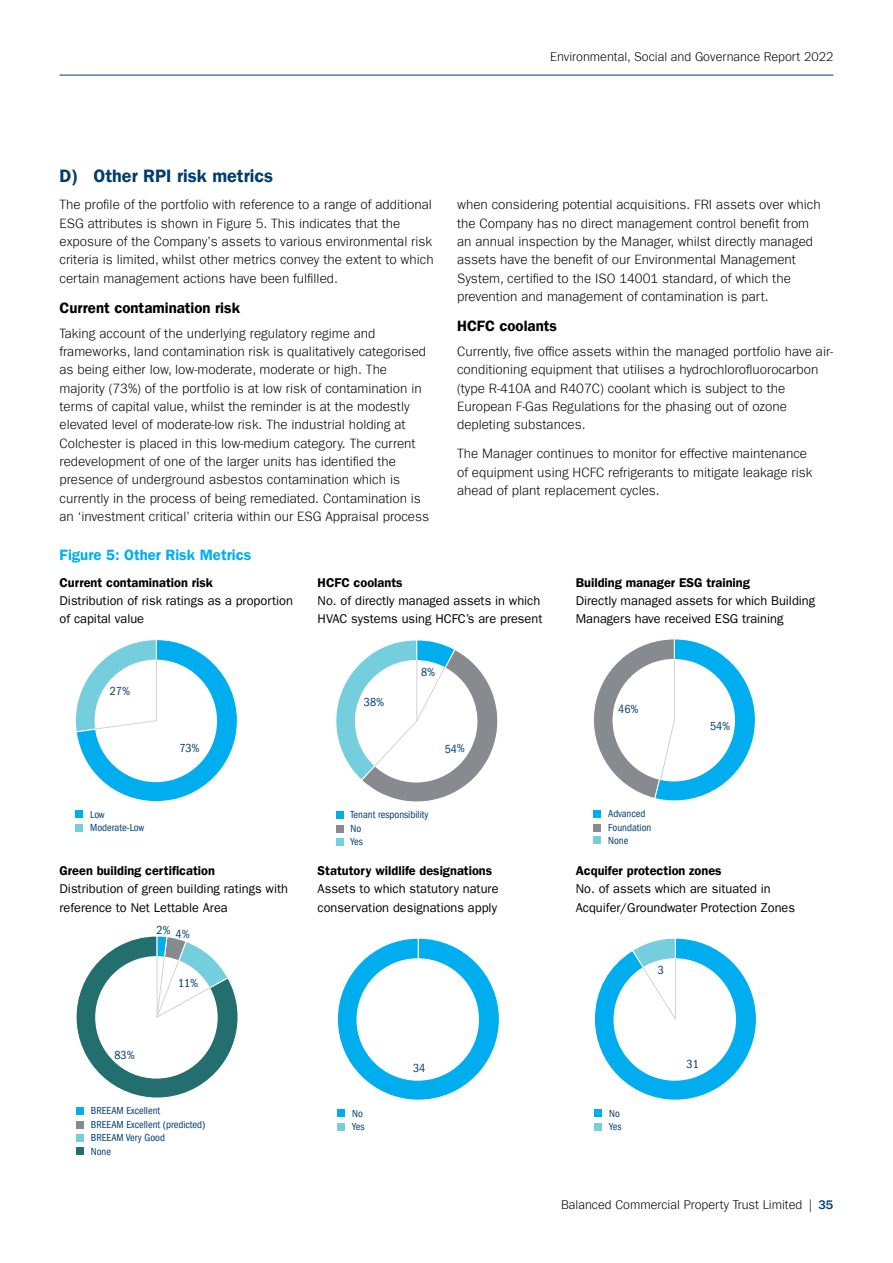
<style>
.page{position:relative;width:893px;height:1263px;background:#fff}
.page>*{position:absolute;margin:0;border:0;box-sizing:border-box;transform-origin:0 0}
.Subhead{font:18px "ITC Frank Gofor Ameriprise Dm";color:#003d6d}
.Heading_2{font:15px "ITC Frank Gofor Ameriprise Dm";color:#000}
.Heading_2-2{font:15px "ITC Frank Gofor Ameriprise Dm";color:#00aeef}
.Main_Text{font:300 13.5px/18.3px "ITC Frank Gofor Ameriprise";color:#000}
.Chart_title{font:12.75px/18.3px "ITC Frank Gofor Ameriprise";color:#000}
.Chart_title-2{font:12.75px "ITC Frank Gofor Ameriprise Dm";color:#000}
.t1{font:300 12.75px "ITC Frank Gofor Ameriprise";color:#000}
.t2{font:condensed 12px "ITC Frank Gofor Ameriprise";color:#003d6d}
.t3{font:condensed 10.5px/13.5px "ITC Frank Gofor Ameriprise";color:#003d6d}
.s1{font-weight:500;color:#003d6d}
</style>
<div class="page">
<hr style="left:60px;top:75px;width:773px;height:1px;background:#003d6d">
<svg style="left:76px;top:639px;width:162px;height:163px"></svg>
<div style="left:76px;top:811px;width:7px;height:7px;background:#00aeef"></div>
<div style="left:76px;top:825px;width:7px;height:7px;background:#75cede"></div>
<svg style="left:336px;top:640px;width:162px;height:173px"></svg>
<div style="left:336px;top:811px;width:7px;height:7px;background:#00aeef"></div>
<div style="left:336px;top:825px;width:7px;height:7px;background:#878a8f"></div>
<div style="left:336px;top:838px;width:7px;height:7px;background:#75cede"></div>
<svg style="left:594px;top:639px;width:162px;height:162px"></svg>
<div style="left:594px;top:810px;width:7px;height:7px;background:#00aeef"></div>
<div style="left:594px;top:824px;width:7px;height:7px;background:#878a8f"></div>
<div style="left:594px;top:837px;width:7px;height:7px;background:#75cede"></div>
<div style="left:76px;top:1107px;width:8px;height:7px;background:#00aeef"></div>
<div style="left:76px;top:1121px;width:8px;height:7px;background:#878a8f"></div>
<div style="left:76px;top:1134px;width:8px;height:7px;background:#75cede"></div>
<div style="left:76px;top:1147px;width:8px;height:8px;background:#236e6e"></div>
<svg style="left:76px;top:936px;width:162px;height:162px"></svg>
<div style="left:337px;top:938px;width:162px;height:162px;background:#00aeef;border-radius:81px"></div>
<div style="left:356px;top:958px;width:123px;height:123px;background:#fff;border-radius:50%"></div>
<div style="left:338px;top:1109px;width:7px;height:7px;background:#00aeef"></div>
<div style="left:338px;top:1123px;width:7px;height:7px;background:#75cede"></div>
<svg style="left:594px;top:938px;width:163px;height:163px"></svg>
<div style="left:595px;top:1109px;width:7px;height:7px;background:#00aeef"></div>
<div style="left:595px;top:1123px;width:7px;height:7px;background:#75cede"></div>
<p class="t1" style="left:550px;top:49px;width:285px">Environmental, Social and Governance Report 2022</p>
<p class="Subhead" style="left:60px;top:166px;width:215px">D) Other RPI risk metrics</p>
<p class="Main_Text" style="left:60px;top:196px;width:376px">The profile of the portfolio with reference to a range of additional ESG attributes is shown in Figure 5. This indicates that the exposure of the Company’s assets to various environmental risk criteria is limited, whilst other metrics convey the extent to which certain management actions have been fulfilled.</p>
<p class="Heading_2" style="left:60px;top:299px;width:182px">Current contamination risk</p>
<p class="Main_Text" style="left:60px;top:324px;width:371px">Taking account of the underlying regulatory regime and frameworks, land contamination risk is qualitatively categorised as being either low, low-moderate, moderate or high. The majority (73%) of the portfolio is at low risk of contamination in terms of capital value, whilst the reminder is at the modestly elevated level of moderate-low risk. The industrial holding at Colchester is placed in this low-medium category. The current redevelopment of one of the larger units has identified the presence of underground asbestos contamination which is currently in the process of being remediated. Contamination is an ‘investment critical’ criteria within our ESG Appraisal process</p>
<p class="Main_Text" style="left:457px;top:196px;width:365px">when considering potential acquisitions. FRI assets over which the Company has no direct management control benefit from an annual inspection by the Manager, whilst directly managed assets have the benefit of our Environmental Management System, certified to the ISO 14001 standard, of which the prevention and management of contamination is part.</p>
<p class="Heading_2" style="left:457px;top:317px;width:101px">HCFC coolants</p>
<p class="Main_Text" style="left:457px;top:342px;width:378px">Currently, five office assets within the managed portfolio have air&shy;conditioning equipment that utilises a hydrochlorofluorocarbon (type R-410A and R407C) coolant which is subject to the European F-Gas Regulations for the phasing out of ozone depleting substances.</p>
<p class="Main_Text" style="left:457px;top:445px;width:357px">The Manager continues to monitor for effective maintenance of equipment using HCFC refrigerants to mitigate leakage risk ahead of plant replacement cycles.</p>
<p class="Heading_2-2" style="left:60px;top:545px;width:193px">Figure 5: Other Risk Metrics</p>
<p class="Chart_title-2" style="left:60px;top:575px;width:155px">Current contamination risk</p>
<p class="Chart_title" style="left:60px;top:592px;width:235px">Distribution of risk ratings as a proportion of capital value</p>
<p class="t2" style="left:110px;top:685px;width:22px">27%</p>
<p class="t3" style="left:90px;top:808px;width:56px">Low<br>Moderate-Low</p>
<p class="t2" style="left:179px;top:741px;width:22px">73%</p>
<p class="Chart_title-2" style="left:60px;top:863px;width:157px">Green building certification</p>
<p class="Chart_title" style="left:60px;top:880px;width:230px">Distribution of green building ratings with reference to Net Lettable Area</p>
<p class="t2" style="left:156px;top:923px;width:16px">2%</p>
<p class="t2" style="left:176px;top:927px;width:16px">4%</p>
<p class="t2" style="left:114px;top:1048px;width:22px">83%</p>
<p class="t2" style="left:178px;top:976px;width:22px">11%</p>
<p class="t3" style="left:91px;top:1104px;width:116px">BREEAM Excellent<br>BREEAM Excellent (predicted)<br>BREEAM Very Good<br>None</p>
<p class="Chart_title-2" style="left:318px;top:575px;width:86px">HCFC coolants</p>
<p class="Chart_title" style="left:318px;top:592px;width:226px">No. of directly managed assets in which<br>HVAC systems using HCFC’s are present</p>
<p class="t2" style="left:364px;top:695px;width:22px">38%</p>
<p class="t2" style="left:421px;top:665px;width:16px">8%</p>
<p class="t2" style="left:445px;top:742px;width:22px">54%</p>
<p class="t3" style="left:351px;top:808px;width:79px">Tenant responsibility<br>No<br>Yes</p>
<p class="Chart_title-2" style="left:318px;top:863px;width:176px">Statutory wildlife designations</p>
<p class="Chart_title" style="left:318px;top:880px;width:182px">Assets to which statutory nature conservation designations apply</p>
<p class="Chart_title-2" style="left:576px;top:575px;width:176px">Building manager ESG training</p>
<p class="Chart_title" style="left:576px;top:592px;width:241px">Directly managed assets for which Building<br>Managers have received ESG training</p>
<p class="t2" style="left:618px;top:703px;width:22px">46%</p>
<p class="t3" style="left:608px;top:807px;width:45px">Advanced<br>Foundation<br>None</p>
<p class="t2" style="left:710px;top:720px;width:22px">54%</p>
<p class="Chart_title-2" style="left:576px;top:863px;width:147px">Acquifer protection zones</p>
<p class="Chart_title" style="left:576px;top:880px;width:197px">No. of assets which are situated in</p>
<p class="Chart_title" style="left:576px;top:898px;width:221px">Acquifer/Groundwater Protection Zones</p>
<p class="t2" style="left:658px;top:963px;width:8px">3</p>
<p class="t3" style="left:352px;top:1106px;width:14px">No<br>Yes</p>
<p class="t2" style="left:413px;top:1061px;width:14px">34</p>
<p class="t3" style="left:609px;top:1106px;width:14px">No<br>Yes</p>
<p class="t2" style="left:687px;top:1058px;width:14px">31</p>
<p class="t1" style="left:561px;top:1197px;width:274px">Balanced Commercial Property Trust Limited | <span class="s1">35</span></p>
</div>
